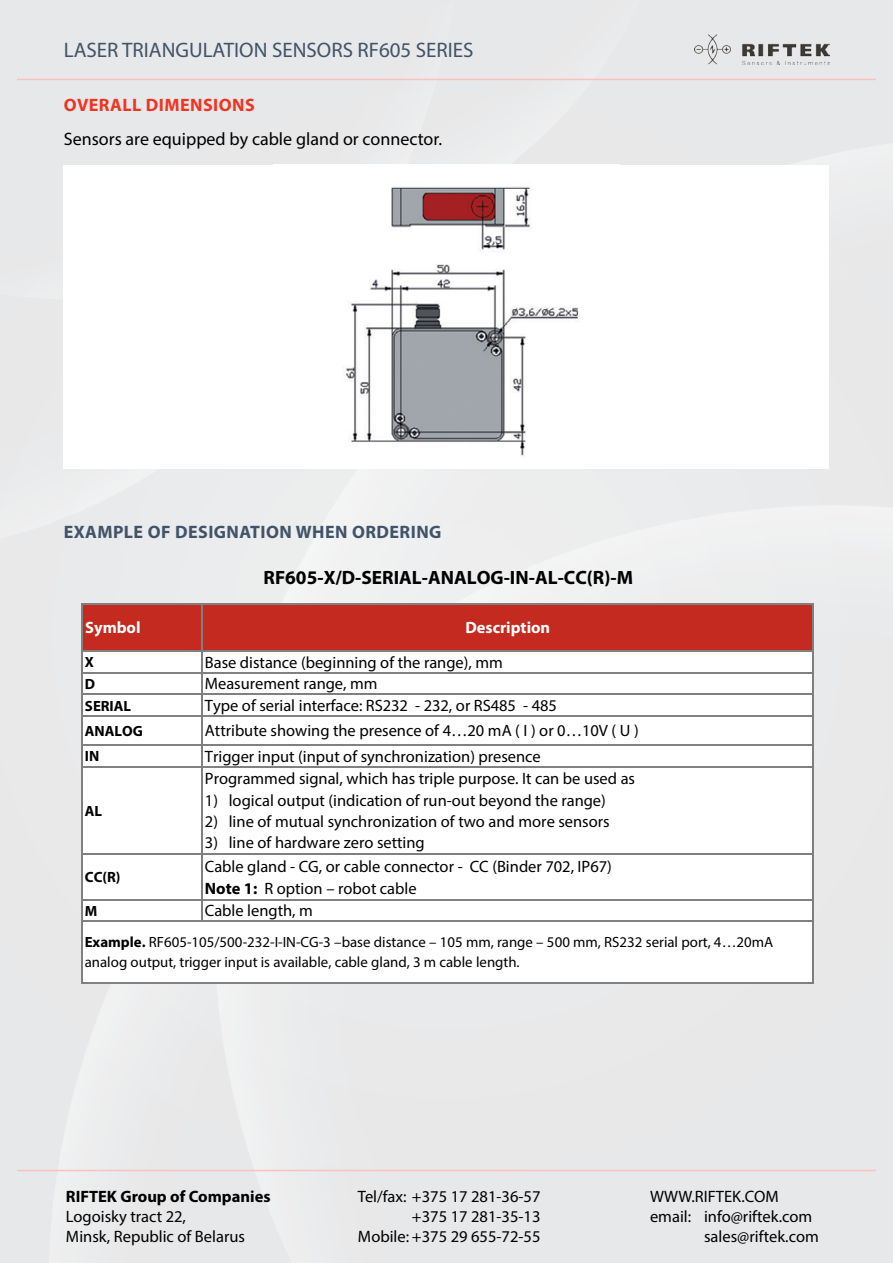
<style>
.page{position:relative;width:893px;height:1263px;background:#e8e8e9}
.page>*{position:absolute;margin:0;border:0;box-sizing:border-box;transform-origin:0 0}
.t1{font:21px "Myriad Pro";color:#415368}
.t2{font:700 19.35px "Myriad Pro";color:#000}
.t3{font:18px "Myriad Pro";color:#000}
.t4{font:700 18px "Myriad Pro";letter-spacing:.025em;color:#415368}
.t5{font:700 18px "Myriad Pro";letter-spacing:.025em;color:#ee3524}
.t6{font:16.5px/19.8px "Myriad Pro";color:#000}
.t7{font:700 16.5px "Myriad Pro";color:#000}
.t8{font:700 16.5px "Myriad Pro";color:#fff}
.t9{font:14.85px/19.4px "Myriad Pro";color:#000}
.t10{font:700 14.85px "Myriad Pro";letter-spacing:-.005em;color:#000}
.s1{font-weight:700}
</style>
<div class="page">
<hr style="left:17px;top:79px;width:859px;height:1px;background:#fac1c0">
<img style="left:694px;top:34px;width:135px;height:31px">
<hr style="left:17px;top:1170px;width:859px;height:1px;background:#fac1c0">
<div style="left:64px;top:166px;width:765px;height:303px;background:#fff"></div>
<img style="left:273px;top:165px;width:347px;height:291px">
<div style="left:83px;top:603px;width:730px;height:48px;background:#c42a1f"></div>
<div style="left:83px;top:651px;width:730px;height:332px;background:#fff"></div>
<hr style="left:81px;top:603px;width:2px;height:381px;background:#808080">
<hr style="left:201px;top:604px;width:2px;height:318px;background:#808080">
<hr style="left:813px;top:604px;width:1px;height:380px;background:#808080">
<hr style="left:83px;top:603px;width:731px;height:1px;background:#808080">
<hr style="left:83px;top:650px;width:731px;height:2px;background:#808080">
<hr style="left:83px;top:672px;width:731px;height:1px;background:#808080">
<hr style="left:83px;top:694px;width:731px;height:1px;background:#808080">
<hr style="left:83px;top:715px;width:731px;height:2px;background:#808080">
<hr style="left:83px;top:744px;width:731px;height:2px;background:#808080">
<hr style="left:83px;top:766px;width:731px;height:1px;background:#808080">
<hr style="left:83px;top:854px;width:731px;height:1px;background:#808080">
<hr style="left:83px;top:899px;width:731px;height:1px;background:#808080">
<hr style="left:83px;top:921px;width:731px;height:1px;background:#808080">
<hr style="left:83px;top:982px;width:731px;height:2px;background:#808080">
<p class="t1" style="left:64px;top:37px;width:411px">LASER TRIANGULATION SENSORS RF605 SERIES</p>
<p class="t5" style="left:64px;top:93px;width:192px">OVERALL DIMENSIONS</p>
<p class="t3" style="left:64px;top:128px;width:380px">Sensors are equipped by cable gland or connector.</p>
<p class="t4" style="left:64px;top:520px;width:379px">EXAMPLE OF DESIGNATION WHEN ORDERING</p>
<p class="t2" style="left:264px;top:565px;width:371px">RF605-X/D-SERIAL-ANALOG-IN-AL-СС(R)-M</p>
<p class="t8" style="left:85px;top:617px;width:57px">Symbol</p>
<p class="t8" style="left:465px;top:617px;width:86px">Description</p>
<p class="t10" style="left:85px;top:653px;width:11px">X</p>
<p class="t6" style="left:205px;top:652px;width:299px">Base distance (beginning of the range), mm</p>
<p class="t10" style="left:85px;top:674px;width:12px">D</p>
<p class="t6" style="left:205px;top:674px;width:174px">Measurement range, mm</p>
<p class="t10" style="left:85px;top:696px;width:48px">SERIAL</p>
<p class="t6" style="left:205px;top:695px;width:353px">Type of serial interface: RS232 - 232, or RS485 - 485</p>
<p class="t10" style="left:85px;top:721px;width:59px">ANALOG</p>
<p class="t6" style="left:205px;top:721px;width:435px">Attribute showing the presence of 4…20 mA ( I ) or 0…10V ( U )</p>
<p class="t10" style="left:85px;top:747px;width:16px">IN</p>
<p class="t6" style="left:205px;top:746px;width:337px">Trigger input (input of synchronization) presence</p>
<p class="t10" style="left:85px;top:801px;width:19px">AL</p>
<p class="t6" style="left:205px;top:769px;width:432px">Programmed signal, which has triple purpose. It can be used as</p>
<p class="t6" style="left:205px;top:790px;width:402px">1) logical output (indication of run-out beyond the range)</p>
<p class="t6" style="left:205px;top:811px;width:406px">2) line of mutual synchronization of two and more sensors</p>
<p class="t6" style="left:205px;top:833px;width:221px">3) line of hardware zero setting</p>
<p class="t10" style="left:85px;top:868px;width:37px">CC(R)</p>
<p class="t6" style="left:205px;top:855px;width:408px;line-height:21.8px">Cable gland - CG, or cable connector - CC (Binder 702, IP67)<br><span class="s1">Note 1:</span> R option – robot cable</p>
<p class="t10" style="left:85px;top:901px;width:14px">М</p>
<p class="t6" style="left:205px;top:901px;width:109px">Cable length, m</p>
<p class="t9" style="left:85px;top:932px;width:690px"><span class="s1">Example.</span> RF605-105/500-232-I-IN-СG-3 –base distance – 105 mm, range – 500 mm, RS232 serial port, 4…20mA analog output, trigger input is available, cable gland, 3 m cable length.</p>
<p class="t7" style="left:66px;top:1186px;width:206px">RIFTEK Group of Companies</p>
<p class="t6" style="left:66px;top:1206px;width:181px">Logoisky tract 22,<br>Minsk, Republic of Belarus</p>
<p class="t6" style="left:358px;top:1186px;width:184px;text-align:right">Tel/fax: +375 17 281-36-57 +375 17 281-35-13<br>Mobile: +375 29 655-72-55</p>
<p class="t6" style="left:650px;top:1186px;width:130px">WWW.RIFTEK.COM</p>
<p class="t6" style="left:650px;top:1206px;width:164px">email: info@riftek.com</p>
<p class="t6" style="left:704px;top:1226px;width:116px">sales@riftek.com</p>
</div>
